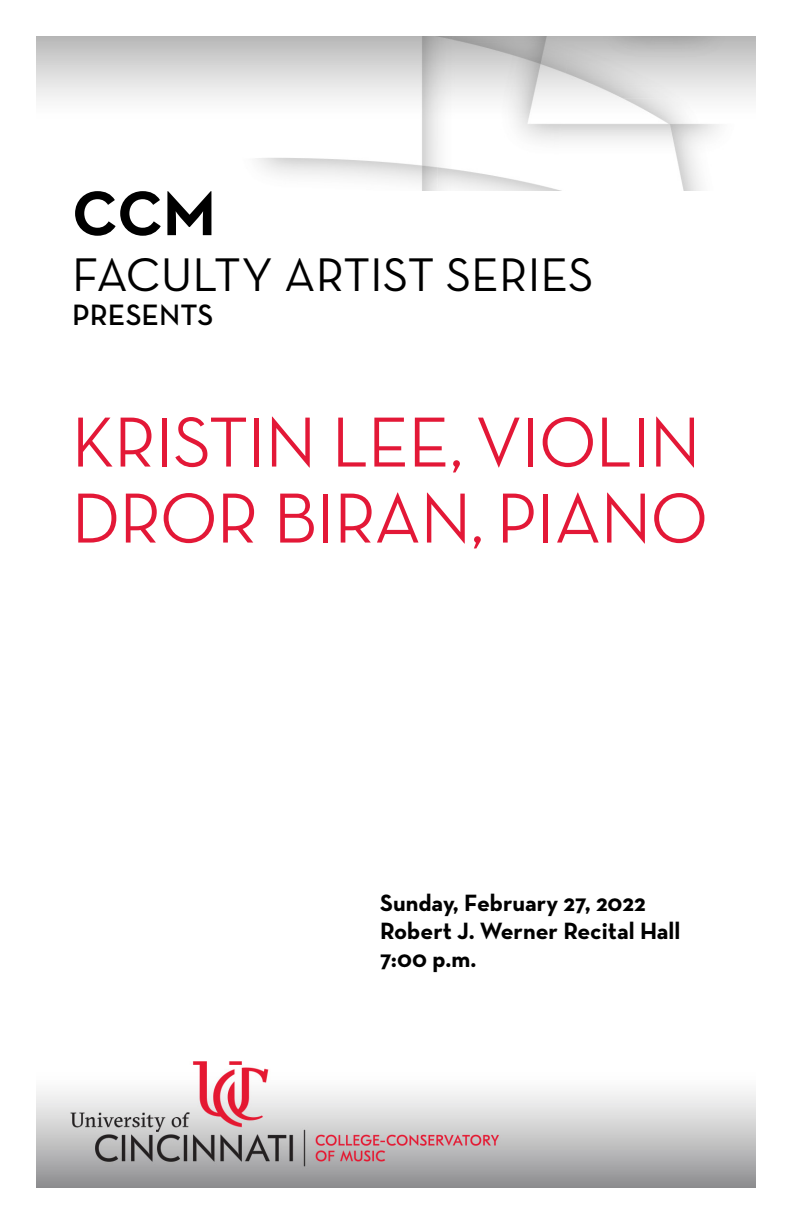
<style>
.page{position:relative;width:792px;height:1224px;background:#fff}
.page>*{position:absolute;margin:0;border:0;box-sizing:border-box;transform-origin:0 0}
.Concert_Title{font:500 72px "Neutra Disp";color:#e31837}
.Page_Intro{font:700 64px "Neutra Text";color:#000}
.Page_Intro-2{font:48px "Neutra Text";color:#000}
.Page_Intro-3{font:600 30px "Neutra Text";color:#000}
.Date_Venue_Time{font:700 24px "Neutra Text";color:#000}
</style>
<div class="page">
<img style="left:36px;top:36px;width:720px;height:154px">
<img style="left:36px;top:1061px;width:720px;height:127px">
<h1 class="Page_Intro" style="left:72px;top:173px;width:145px">CCM</h1>
<h1 class="Page_Intro-2" style="left:72px;top:246px;width:523px">FACULTY ARTIST SERIES</h1>
<h1 class="Page_Intro-3" style="left:72px;top:297px;width:143px">PRESENTS</h1>
<h1 class="Concert_Title" style="left:72px;top:403px;width:630px">KRISTIN LEE, VIOLIN</h1>
<h1 class="Concert_Title" style="left:72px;top:479px;width:637px">DROR BIRAN, PIANO</h1>
<h3 class="Date_Venue_Time" style="left:380px;top:888px;width:267px">Sunday, February 27, 2022</h3>
<h3 class="Date_Venue_Time" style="left:380px;top:916px;width:302px">Robert J. Werner Recital Hall</h3>
<h3 class="Date_Venue_Time" style="left:380px;top:944px;width:98px">7:00 p.m.</h3>
</div>
